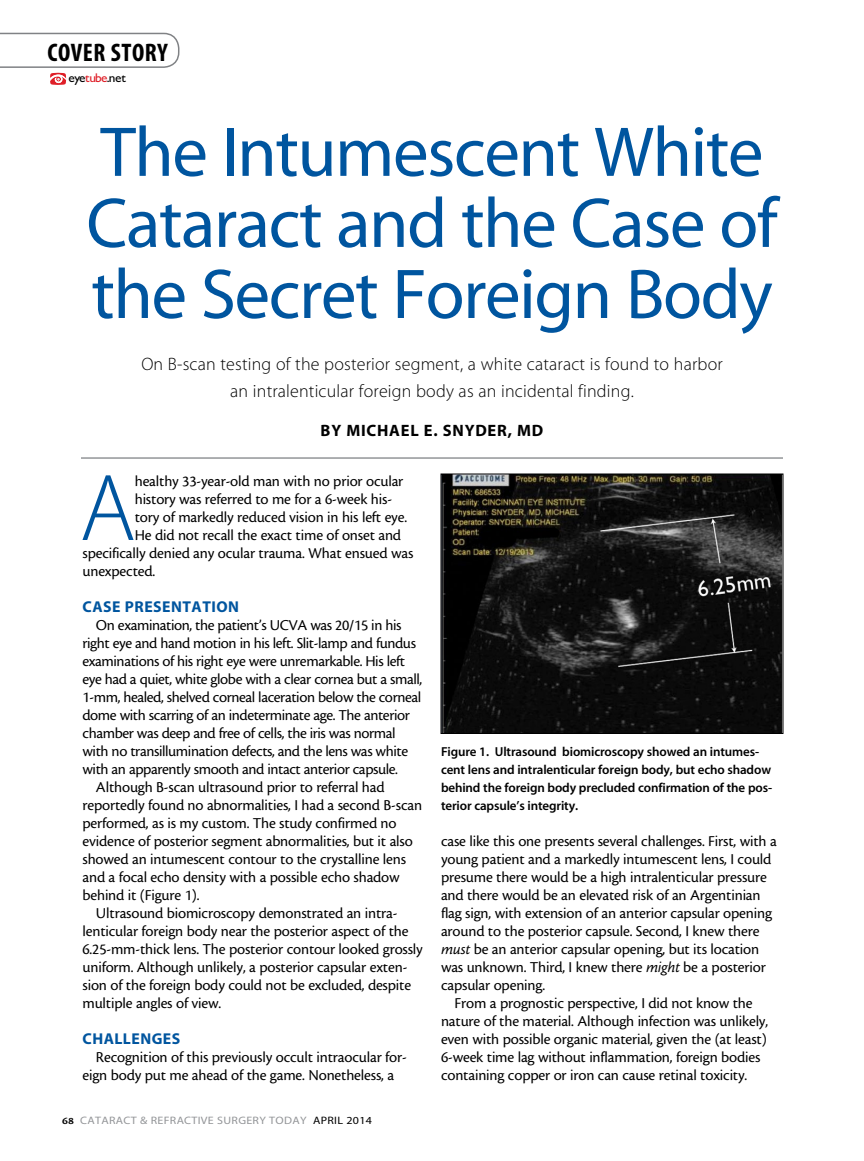
<style>
.page{position:relative;width:864px;height:1161px;background:#fff}
.page>*{position:absolute;margin:0;border:0;box-sizing:border-box;transform-origin:0 0}
.t1{font:95.85px "Myriad MM 215 600";color:#00559f}
.t2{font:71.1px/71.1px "Myriad MM 400 600";letter-spacing:-.02em;color:#00559f}
.t3{font:25.5px "Myriad MM 700 300";letter-spacing:.02em;color:#000}
.t4{font:18px/27px "Myriad MM 215 600";letter-spacing:.01em;color:#000;text-align:center}
.t5{font:16.5px "Myriad MM 700 600";letter-spacing:.045em;color:#000}
.t6{font:15.75px/18px "Cronos MM 408 10";letter-spacing:-.01em;color:#000}
.t7{font:15.75px "Myriad MM 700 600";letter-spacing:.03em;color:#00559f}
.t8{font:13.05px/18px "Myriad MM 565 600";letter-spacing:-.01em;color:#000}
.t9{font:12.75px "Gill Sans";letter-spacing:-.04em;color:#000;scale:1.05 1}
.t10{font:10.8px "Myriad MM 400 600";letter-spacing:.025em;color:#939598;scale:1.11 1}
.s1{color:#df1f28}
.s2{font-family:"Cronos MM 574 8";font-size:10.2px;color:#000}
.s3{color:#000}
.s4{font-family:"Cronos MM It 408 10"}
</style>
<div class="page">
<svg style="left:0;top:33px;width:179px;height:52px"></svg>
<hr style="left:81px;top:457px;width:702px;height:2px;background:#939598">
<img style="left:443px;top:476px;width:338px;height:256px">
<div style="left:441px;top:474px;width:342px;height:260px;border:1px solid #000"></div>
<h3 class="t3" style="left:48px;top:40px;width:122px">COVER STORY</h3>
<p class="t9" style="left:69px;top:70px;width:56px">eye<span class="s1">tube</span>.net</p>
<h2 class="t2" style="left:86px;top:120px;width:696px">The Intumescent White<br>Cataract and the Case of the Secret Foreign Body</h2>
<p class="t4" style="left:141px;top:352px;width:583px">On B-scan testing of the posterior segment, a white cataract is found to harbor an intralenticular foreign body as an incidental finding.</p>
<p class="t5" style="left:321px;top:423px;width:51px">BY MICHAEL</p>
<p class="t5" style="left:424px;top:423px;width:119px">E. SNYDER, MD</p>
<h1 class="t1" style="left:80px;top:462px;width:58px">A</h1>
<p class="t6" style="left:135px;top:472px;width:270px">healthy 33-year-old man with no prior ocular</p>
<p class="t6" style="left:135px;top:490px;width:259px">history was referred to me for a 6-week his-</p>
<p class="t6" style="left:135px;top:508px;width:274px">tory of markedly reduced vision in his left eye.</p>
<p class="t6" style="left:135px;top:526px;width:268px">He did not recall the exact time of onset and</p>
<p class="t6" style="left:83px;top:544px;width:332px">specifically denied any ocular trauma. What ensued was</p>
<p class="t6" style="left:83px;top:562px;width:74px">unexpected.</p>
<p class="t7" style="left:83px;top:599px;width:158px">CASE PRESENTATION</p>
<p class="t6" style="left:96px;top:616px;width:307px">On examination, the patient’s UCVA was 20/15 in his</p>
<p class="t6" style="left:83px;top:634px;width:335px">right eye and hand motion in his left. Slit-lamp and fundus</p>
<p class="t6" style="left:83px;top:652px;width:324px">examinations of his right eye were unremarkable. His left</p>
<p class="t6" style="left:83px;top:670px;width:341px">eye had a quiet, white globe with a clear cornea but a small,</p>
<p class="t6" style="left:83px;top:688px;width:340px">1-mm, healed, shelved corneal laceration below the corneal</p>
<p class="t6" style="left:83px;top:706px;width:329px">dome with scarring of an indeterminate age. The anterior</p>
<p class="t6" style="left:83px;top:724px;width:315px">chamber was deep and free of cells, the iris was normal</p>
<p class="t6" style="left:83px;top:742px;width:327px">with no transillumination defects, and the lens was white</p>
<p class="t6" style="left:83px;top:760px;width:317px">with an apparently smooth and intact anterior capsule.</p>
<p class="t6" style="left:96px;top:778px;width:290px">Although B-scan ultrasound prior to referral had</p>
<p class="t6" style="left:83px;top:796px;width:341px">reportedly found no abnormalities, I had a second B-scan</p>
<p class="t6" style="left:83px;top:814px;width:316px">performed, as is my custom. The study confirmed no</p>
<p class="t6" style="left:83px;top:832px;width:332px">evidence of posterior segment abnormalities, but it also</p>
<p class="t6" style="left:83px;top:850px;width:325px">showed an intumescent contour to the crystalline lens</p>
<p class="t6" style="left:83px;top:868px;width:319px">and a focal echo density with a possible echo shadow</p>
<p class="t6" style="left:83px;top:886px;width:119px">behind it (Figure 1).</p>
<p class="t6" style="left:96px;top:904px;width:302px">Ultrasound biomicroscopy demonstrated an intra-</p>
<p class="t6" style="left:83px;top:922px;width:328px">lenticular foreign body near the posterior aspect of the</p>
<p class="t6" style="left:83px;top:940px;width:342px">6.25-mm-thick lens. The posterior contour looked grossly</p>
<p class="t6" style="left:83px;top:958px;width:326px">uniform. Although unlikely, a posterior capsular exten-</p>
<p class="t6" style="left:83px;top:976px;width:330px">sion of the foreign body could not be excluded, despite</p>
<p class="t6" style="left:83px;top:994px;width:140px">multiple angles of view.</p>
<p class="t7" style="left:83px;top:1031px;width:99px">CHALLENGES</p>
<p class="t6" style="left:83px;top:1048px;width:326px;text-indent:13px">Recognition of this previously occult intraocular for&shy;eign body put me ahead of the game. Nonetheless, a</p>
<p class="t10" style="left:62px;top:1115px;width:281px"><span class="s2">68</span> Cataract &amp; Refractive Surgery Today <span class="s3">April 2014</span></p>
<p class="t8" style="left:441px;top:743px;width:333px">Figure 1. Ultrasound biomicroscopy showed an intumes&shy;cent lens and intralenticular foreign body, but echo shadow behind the foreign body precluded confirmation of the pos&shy;terior capsule’s integrity.</p>
<p class="t6" style="left:441px;top:832px;width:337px">case like this one presents several challenges. First, with a</p>
<p class="t6" style="left:441px;top:850px;width:332px">young patient and a markedly intumescent lens, I could</p>
<p class="t6" style="left:441px;top:868px;width:327px">presume there would be a high intralenticular pressure</p>
<p class="t6" style="left:441px;top:886px;width:321px">and there would be an elevated risk of an Argentinian</p>
<p class="t6" style="left:441px;top:905px;width:333px">flag sign, with extension of an anterior capsular opening</p>
<p class="t6" style="left:441px;top:923px;width:320px">around to the posterior capsule. Second, I knew there</p>
<p class="t6" style="left:441px;top:941px;width:320px"><span class="s4">must</span> be an anterior capsular opening, but its location</p>
<p class="t6" style="left:441px;top:959px;width:326px">was unknown. Third, I knew there <span class="s4">might</span> be a posterior</p>
<p class="t6" style="left:441px;top:977px;width:106px">capsular opening.</p>
<p class="t6" style="left:454px;top:995px;width:300px">From a prognostic perspective, I did not know the</p>
<p class="t6" style="left:441px;top:1013px;width:329px">nature of the material. Although infection was unlikely,</p>
<p class="t6" style="left:441px;top:1031px;width:327px">even with possible organic material, given the (at least)</p>
<p class="t6" style="left:441px;top:1049px;width:321px">6-week time lag without inflammation, foreign bodies</p>
<p class="t6" style="left:441px;top:1067px;width:308px">containing copper or iron can cause retinal toxicity.</p>
</div>
